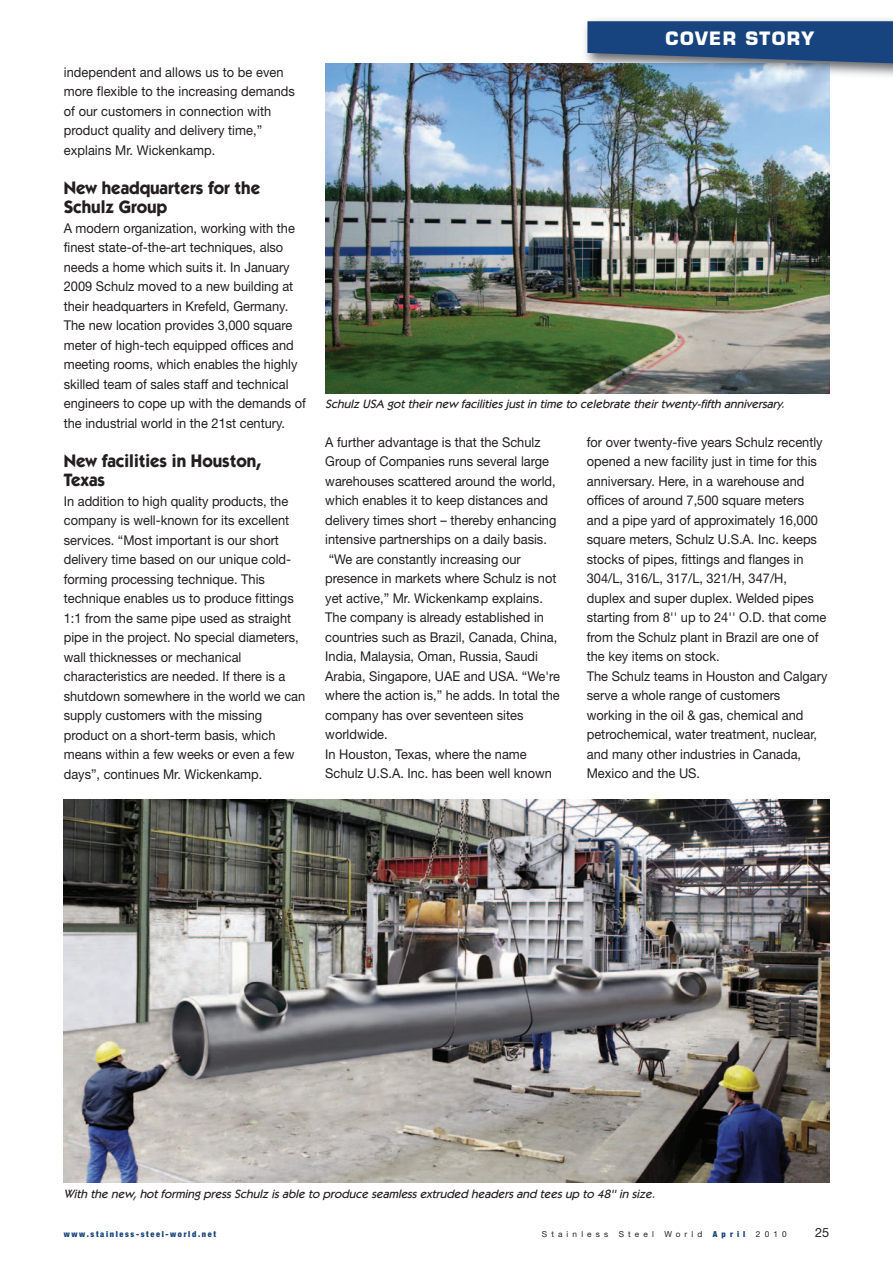
<style>
.page{position:relative;width:893px;height:1263px;background:#fff}
.page>*{position:absolute;margin:0;border:0;box-sizing:border-box;transform-origin:0 0}
.t1{font:700 18px/19.5px "Itc Kabel";color:#231f20;scale:.95 1}
.t2{font:700 18px "Eurostile LT Std";letter-spacing:.075em;color:#fff}
.t3{font:13.5px/19.5px "Helvetica Neue";color:#231f20;scale:.95 1}
.t4{font:12.75px "Helvetica Neue";color:#231f20}
.t5{font:italic 500 12px "Itc Kabel";color:#231f20}
.t6{font:900 condensed 8.25px "Helvetica Neue";letter-spacing:.2em;color:#17437e}
.t7{font:8.25px "Helvetica Neue";letter-spacing:.5em;color:#231f20}
</style>
<div class="page">
<img style="left:325px;top:64px;width:504px;height:329px">
<img style="left:579px;top:19px;width:314px;height:63px">
<svg style="left:587px;top:21px;width:306px;height:43px;background:#294f82"></svg>
<img style="left:64px;top:799px;width:765px;height:383px">
<p class="t3" style="left:64px;top:62px;width:245px">independent and allows us to be even more flexible to the increasing demands of our customers in connection with product quality and delivery time,” explains Mr. Wickenkamp.</p>
<h1 class="t1" style="left:64px;top:179px;width:208px">New headquarters for the<br>Schulz Group</h1>
<p class="t3" style="left:64px;top:218px;width:256px">A modern organization, working with the finest state-of-the-art techniques, also needs a home which suits it. In January 2009 Schulz moved to a new building at their headquarters in Krefeld, Germany.<br>The new location provides 3,000 square meter of high-tech equipped offices and meeting rooms, which enables the highly skilled team of sales staff and technical engineers to cope up with the demands of the industrial world in the 21st century.</p>
<h1 class="t1" style="left:64px;top:452px;width:209px">New facilities in Houston,<br>Texas</h1>
<p class="t3" style="left:64px;top:491px;width:256px">In addition to high quality products, the company is well-known for its excellent services. “Most important is our short delivery time based on our unique cold&shy;forming processing technique. This technique enables us to produce fittings 1:1 from the same pipe used as straight pipe in the project. No special diameters, wall thicknesses or mechanical characteristics are needed. If there is a shutdown somewhere in the world we can supply customers with the missing product on a short-term basis, which means within a few weeks or even a few days”, continues Mr. Wickenkamp.</p>
<h1 class="t2" style="left:666px;top:32px;width:150px">COVER STORY</h1>
<p class="t5" style="left:325px;top:400px;width:463px">Schulz USA got their new facilities just in time to celebrate their twenty-fifth anniversary.</p>
<p class="t3" style="left:325px;top:432px;width:249px">A further advantage is that the Schulz Group of Companies runs several large warehouses scattered around the world, which enables it to keep distances and delivery times short – thereby enhancing intensive partnerships on a daily basis. “We are constantly increasing our presence in markets where Schulz is not yet active,” Mr. Wickenkamp explains.<br>The company is already established in countries such as Brazil, Canada, China, India, Malaysia, Oman, Russia, Saudi Arabia, Singapore, UAE and USA. “We're where the action is,” he adds. In total the company has over seventeen sites worldwide.<br>In Houston, Texas, where the name Schulz U.S.A. Inc. has been well known</p>
<p class="t3" style="left:587px;top:432px;width:255px">for over twenty-five years Schulz recently opened a new facility just in time for this anniversary. Here, in a warehouse and offices of around 7,500 square meters and a pipe yard of approximately 16,000 square meters, Schulz U.S.A. Inc. keeps stocks of pipes, fittings and flanges in 304/L, 316/L, 317/L, 321/H, 347/H, duplex and super duplex. Welded pipes starting from 8'' up to 24'' O.D. that come from the Schulz plant in Brazil are one of the key items on stock.<br>The Schulz teams in Houston and Calgary serve a whole range of customers working in the oil &amp; gas, chemical and petrochemical, water treatment, nuclear, and many other industries in Canada, Mexico and the US.</p>
<p class="t5" style="left:64px;top:1190px;width:595px">With the new, hot forming press Schulz is able to produce seamless extruded headers and tees up to 48'' in size.</p>
<p class="t6" style="left:64px;top:1229px;width:154px">www.stainless-steel-world.net</p>
<p class="t7" style="left:542px;top:1229px;width:68px">Stainless</p>
<p class="t7" style="left:619px;top:1229px;width:37px">Steel</p>
<p class="t7" style="left:664px;top:1229px;width:39px">World</p>
<p class="t6" style="left:713px;top:1229px;width:34px">April</p>
<p class="t7" style="left:756px;top:1229px;width:32px">2010</p>
<p class="t4" style="left:815px;top:1225px;width:16px">25</p>
</div>
